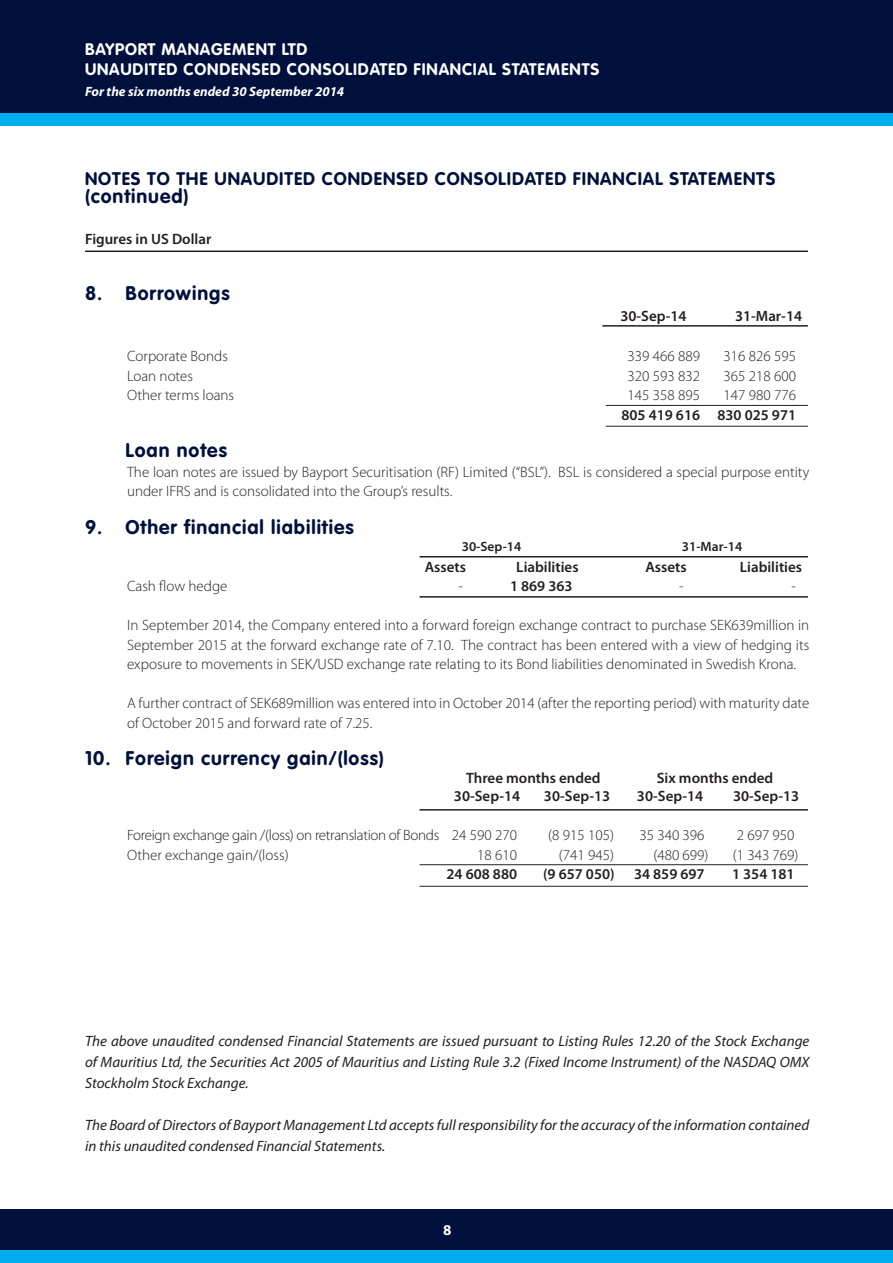
<style>
.page{position:relative;width:893px;height:1263px;background:#fff}
.page>*{position:absolute;margin:0;border:0;box-sizing:border-box;transform-origin:0 0}
.t1{font:700 19.5px "VAG Rounded";letter-spacing:.05em;color:#00103d}
.t2{font:700 18px "VAG Rounded";letter-spacing:.05em;color:#00103d}
.t3{font:700 16.5px/19.8px "VAG Rounded";letter-spacing:.05em;color:#fff}
.t4{font:300 15px/19.5px "Myriad Pro";color:#231f20}
.t5{font:italic 15px/21px "Myriad Pro";color:#231f20;text-align:justify}
.t6{font:600 15px "Myriad Pro";color:#231f20}
.t7{font:300 15px "Myriad Pro";letter-spacing:-.02em;color:#231f20}
.t8{font:700 15px "Myriad Pro";color:#fff}
.t9{font:italic 700 13.5px "Myriad Pro";color:#fff}
.t10{font:600 13.5px "Myriad Pro";color:#231f20}
</style>
<div class="page">
<div style="left:0;top:0;width:893px;height:114px;background:#00103d"></div>
<div style="left:0;top:113px;width:893px;height:13px;background:#00aeef"></div>
<div style="left:0;top:1209px;width:893px;height:42px;background:#00103d"></div>
<div style="left:0;top:1250px;width:893px;height:13px;background:#00aeef"></div>
<hr style="left:85px;top:251px;width:723px;height:1px;background:#231f20">
<hr style="left:606px;top:405px;width:202px;height:1px;background:#231f20">
<hr style="left:420px;top:864px;width:388px;height:1px;background:#231f20">
<hr style="left:606px;top:426px;width:202px;height:1px;background:#231f20">
<hr style="left:420px;top:886px;width:388px;height:1px;background:#231f20">
<hr style="left:602px;top:325px;width:206px;height:2px;background:#231f20">
<hr style="left:420px;top:556px;width:388px;height:1px;background:#231f20">
<hr style="left:420px;top:809px;width:388px;height:1px;background:#231f20">
<hr style="left:420px;top:596px;width:388px;height:2px;background:#231f20">
<p class="t3" style="left:85px;top:39px;width:516px">BAYPORT MANAGEMENT LTD<br>UNAUDITED CONDENSED CONSOLIDATED FINANCIAL STATEMENTS</p>
<p class="t9" style="left:85px;top:82px;width:261px">For the six months ended 30 September 2014</p>
<p class="t2" style="left:85px;top:168px;width:692px">NOTES TO THE UNAUDITED CONDENSED CONSOLIDATED FINANCIAL STATEMENTS</p>
<h1 class="t1" style="left:85px;top:185px;width:105px">(continued)</h1>
<p class="t6" style="left:85px;top:230px;width:128px">Figures in US Dollar</p>
<h1 class="t1" style="left:85px;top:281px;width:146px">8. Borrowings</h1>
<p class="t6" style="left:620px;top:307px;width:68px">30-Sep-14</p>
<p class="t6" style="left:735px;top:307px;width:69px">31-Mar-14</p>
<p class="t4" style="left:127px;top:347px;width:102px">Corporate Bonds</p>
<p class="t4" style="left:628px;top:347px;width:74px">339 466 889</p>
<p class="t4" style="left:724px;top:347px;width:74px">316 826 595</p>
<p class="t4" style="left:127px;top:366px;width:68px">Loan notes</p>
<p class="t4" style="left:628px;top:366px;width:74px">320 593 832</p>
<p class="t4" style="left:724px;top:366px;width:74px">365 218 600</p>
<p class="t4" style="left:127px;top:386px;width:109px">Other terms loans</p>
<p class="t4" style="left:628px;top:386px;width:74px">145 358 895</p>
<p class="t4" style="left:724px;top:386px;width:74px">147 980 776</p>
<p class="t6" style="left:621px;top:406px;width:176px">805 419 616 830 025 971</p>
<h1 class="t1" style="left:126px;top:439px;width:103px">Loan notes</h1>
<p class="t4" style="left:127px;top:462px;width:684px">The loan notes are issued by Bayport Securitisation (RF) Limited (“BSL”). BSL is considered a special purpose entity under IFRS and is consolidated into the Group’s results.</p>
<h1 class="t1" style="left:85px;top:515px;width:270px">9. Other financial liabilities</h1>
<p class="t10" style="left:462px;top:539px;width:61px">30-Sep-14</p>
<p class="t10" style="left:682px;top:539px;width:62px">31-Mar-14</p>
<p class="t6" style="left:425px;top:558px;width:43px">Assets</p>
<p class="t6" style="left:516px;top:558px;width:64px">Liabilities</p>
<p class="t6" style="left:645px;top:558px;width:43px">Assets</p>
<p class="t6" style="left:740px;top:558px;width:64px">Liabilities</p>
<p class="t4" style="left:127px;top:577px;width:102px">Cash flow hedge</p>
<p class="t4" style="left:459px;top:577px;width:6px">-</p>
<p class="t6" style="left:510px;top:578px;width:64px">1 869 363</p>
<p class="t4" style="left:679px;top:577px;width:6px">-</p>
<p class="t4" style="left:792px;top:577px;width:6px">-</p>
<p class="t4" style="left:127px;top:616px;width:684px;text-align:justify">In September 2014, the Company entered into a forward foreign exchange contract to purchase SEK639million in September 2015 at the forward exchange rate of 7.10. The contract has been entered with a view of hedging its exposure to movements in SEK/USD exchange rate relating to its Bond liabilities denominated in Swedish Krona.</p>
<p class="t4" style="left:127px;top:694px;width:684px">A further contract of SEK689million was entered into in October 2014 (after the reporting period) with maturity date of October 2015 and forward rate of 7.25.</p>
<h1 class="t1" style="left:85px;top:747px;width:300px">10. Foreign currency gain/(loss)</h1>
<p class="t6" style="left:466px;top:770px;width:136px">Three months ended</p>
<p class="t6" style="left:657px;top:770px;width:118px">Six months ended</p>
<p class="t6" style="left:454px;top:788px;width:68px">30-Sep-14</p>
<p class="t6" style="left:544px;top:788px;width:68px">30-Sep-13</p>
<p class="t6" style="left:637px;top:788px;width:68px">30-Sep-14</p>
<p class="t6" style="left:733px;top:788px;width:68px">30-Sep-13</p>
<p class="t7" style="left:127px;top:827px;width:391px">Foreign exchange gain /(loss) on retranslation of Bonds 24 590 270</p>
<p class="t4" style="left:548px;top:826px;width:67px">(8 915 105)</p>
<p class="t4" style="left:639px;top:826px;width:67px">35 340 396</p>
<p class="t4" style="left:737px;top:826px;width:59px">2 697 950</p>
<p class="t4" style="left:127px;top:845px;width:163px">Other exchange gain/(loss)</p>
<p class="t4" style="left:477px;top:845px;width:41px">18 610</p>
<p class="t4" style="left:559px;top:845px;width:57px">(741 945)</p>
<p class="t4" style="left:653px;top:845px;width:57px">(480 699)</p>
<p class="t4" style="left:733px;top:845px;width:67px">(1 343 769)</p>
<p class="t6" style="left:447px;top:866px;width:72px">24 608 880</p>
<p class="t6" style="left:543px;top:866px;width:73px">(9 657 050)</p>
<p class="t6" style="left:634px;top:866px;width:72px">34 859 697</p>
<p class="t6" style="left:732px;top:866px;width:64px">1 354 181</p>
<p class="t5" style="left:85px;top:1031px;width:726px">The above unaudited condensed Financial Statements are issued pursuant to Listing Rules 12.20 of the Stock Exchange of Mauritius Ltd, the Securities Act 2005 of Mauritius and Listing Rule 3.2 (Fixed Income Instrument) of the NASDAQ OMX Stockholm Stock Exchange.</p>
<p class="t5" style="left:85px;top:1115px;width:726px">The Board of Directors of Bayport Management Ltd accepts full responsibility for the accuracy of the information contained in this unaudited condensed Financial Statements.</p>
<p class="t8" style="left:443px;top:1220px;width:10px">8</p>
</div>
